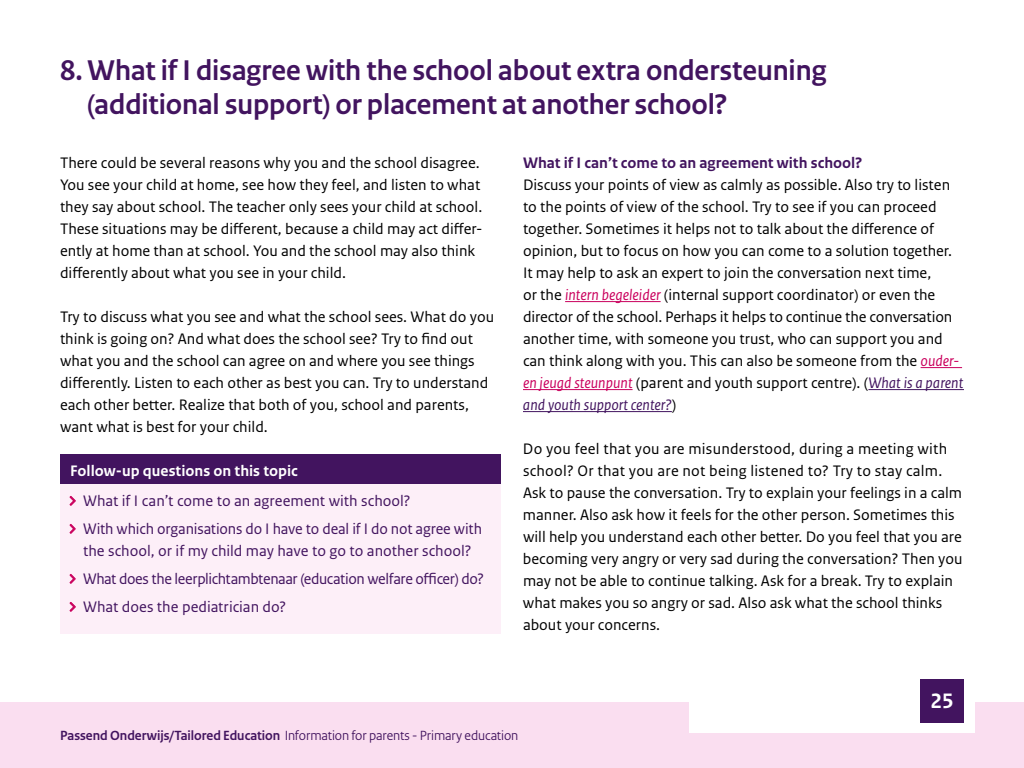
<style>
.page{position:relative;width:1024px;height:768px;background:#fff}
.page>*{position:absolute;margin:0;border:0;box-sizing:border-box;transform-origin:0 0}
.Pagina_Titel_Pagina_Titel{font:700 30px/34px "Rijksoverheid Sans Heading";color:#42145f}
.t1{font:700 22px "Rijksoverheid Sans Text";color:#fff}
.Broodtekst{font:16px/22px "Rijksoverheid Sans Text";color:#000}
.TOC_TOC_Paragraaf{font:16px/22px "Rijksoverheid Sans Text";letter-spacing:-.005em;color:#42145f}
.TOC_TOC_Paragraaf-2{font:16px "Rijksoverheid Sans Text";letter-spacing:-.025em;color:#42145f}
.Tussenkop{font:700 16px "Rijksoverheid Sans Text";color:#42145f}
.TOC_TOC_Titel_Paragraaf_Index{font:700 16px "Rijksoverheid Sans Text";color:#fff}
.t2{font:14px "Rijksoverheid Sans Heading";letter-spacing:-.005em;color:#42145f}
.s1{font-style:italic;color:#ca005d}
.s2{font-style:italic;color:#42145f}
.s3{font-weight:700}
</style>
<div class="page">
<div style="left:60px;top:454px;width:441px;height:30px;background:#42145f"></div>
<div style="left:60px;top:484px;width:441px;height:44px;background:#fdeff8"></div>
<div style="left:60px;top:512px;width:441px;height:66px;background:#fdeff8"></div>
<div style="left:60px;top:562px;width:441px;height:44px;background:#fdeff8"></div>
<div style="left:60px;top:590px;width:441px;height:44px;background:#fdeff8"></div>
<hr style="left:565px;top:301px;width:96px;height:1px;background:#ca005d">
<hr style="left:921px;top:367px;width:41px;height:1px;background:#ca005d">
<hr style="left:523px;top:389px;width:110px;height:1px;background:#ca005d">
<hr style="left:868px;top:389px;width:96px;height:1px;background:#42145f">
<hr style="left:523px;top:411px;width:149px;height:1px;background:#42145f">
<div style="left:0;top:702px;width:1024px;height:66px;background:#fadef0"></div>
<div style="left:689px;top:670px;width:286px;height:63px;background:#fff"></div>
<div style="left:920px;top:679px;width:44px;height:44px;background:#42145f"></div>
<h2 class="Pagina_Titel_Pagina_Titel" style="left:88px;top:54px;width:740px;text-indent:-28px">8. What if I disagree with the school about extra ondersteuning (additional support) or placement at another school?</h2>
<p class="Broodtekst" style="left:60px;top:152px;width:424px">There could be several reasons why you and the school disagree.<br>You see your child at home, see how they feel, and listen to what they say about school. The teacher only sees your child at school.<br>These situations may be different, because a child may act differ&shy;ently at home than at school. You and the school may also think differently about what you see in your child.</p>
<p class="Broodtekst" style="left:60px;top:306px;width:436px">Try to discuss what you see and what the school sees. What do you think is going on? And what does the school see? Try to find out what you and the school can agree on and where you see things differently. Listen to each other as best you can. Try to understand each other better. Realize that both of you, school and parents, want what is best for your child.</p>
<h3 class="TOC_TOC_Titel_Paragraaf_Index" style="left:70px;top:462px;width:229px">Follow-up questions on this topic</h3>
<h4 class="TOC_TOC_Paragraaf" style="left:83px;top:490px;width:329px">What if I can’t come to an agreement with school?</h4>
<h4 class="TOC_TOC_Paragraaf" style="left:83px;top:518px;width:401px">With which organisations do I have to deal if I do not agree with the school, or if my child may have to go to another school?</h4>
<h4 class="TOC_TOC_Paragraaf-2" style="left:83px;top:570px;width:403px">What does the leerplichtambtenaar (education welfare officer) do?</h4>
<h4 class="TOC_TOC_Paragraaf" style="left:83px;top:596px;width:205px">What does the pediatrician do?</h4>
<h3 class="Tussenkop" style="left:523px;top:154px;width:341px">What if I can’t come to an agreement with school?</h3>
<p class="Broodtekst" style="left:523px;top:174px;width:442px">Discuss your points of view as calmly as possible. Also try to listen to the points of view of the school. Try to see if you can proceed together. Sometimes it helps not to talk about the difference of opinion, but to focus on how you can come to a solution together.<br>It may help to ask an expert to join the conversation next time,<br>or the <span class="s1">intern begeleider</span> (internal support coordinator) or even the director of the school. Perhaps it helps to continue the conversation another time, with someone you trust, who can support you and can think along with you. This can also be someone from the <span class="s1">ouder&shy;en jeugd steunpunt</span> (parent and youth support centre). (<span class="s2">What is a parent and youth support center?</span>)</p>
<p class="Broodtekst" style="left:523px;top:438px;width:441px">Do you feel that you are misunderstood, during a meeting with school? Or that you are not being listened to? Try to stay calm.<br>Ask to pause the conversation. Try to explain your feelings in a calm manner. Also ask how it feels for the other person. Sometimes this will help you understand each other better. Do you feel that you are becoming very angry or very sad during the conversation? Then you may not be able to continue talking. Ask for a break. Try to explain what makes you so angry or sad. Also ask what the school thinks about your concerns.</p>
<h2 class="t1" style="left:930px;top:689px;width:25px">25</h2>
<p class="t2" style="left:60px;top:728px;width:460px"><span class="s3">Passend Onderwijs/Tailored Education</span> Information for parents - Primary education</p>
</div>
